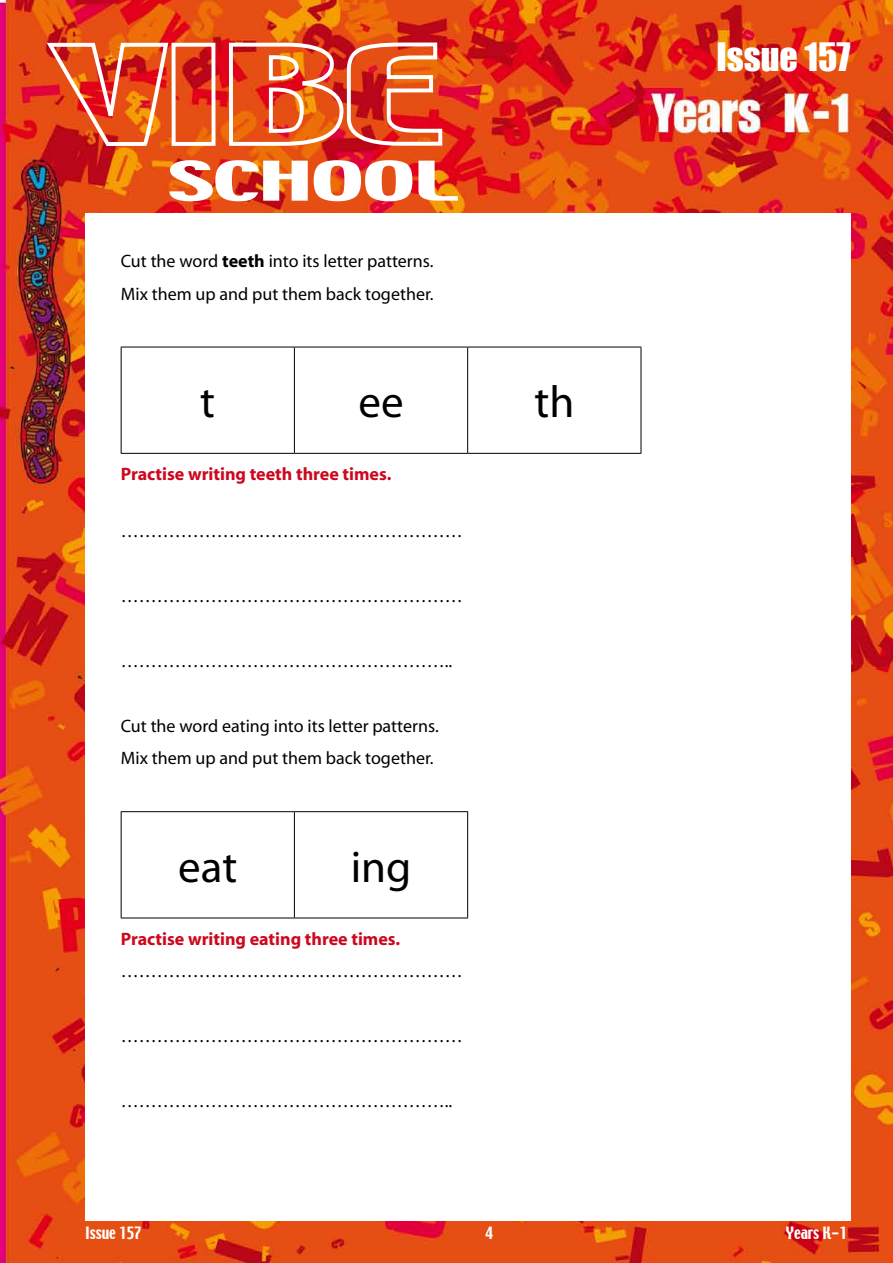
<style>
.page{position:relative;width:893px;height:1263px;background:#fff}
.page>*{position:absolute;margin:0;border:0;box-sizing:border-box;transform-origin:0 0}
.t1{font:45px "Myriad Pro";color:#000}
.t2{font:36px "Impact";color:#fff}
.t3{font:18px/32.5px "Myriad";color:#000}
.t4{font:700 18px "Myriad";color:#cd071e}
.t5{font:15px "Techno";color:#fff}
.s1{font-weight:700}
</style>
<div class="page">
<img style="left:0;top:0;width:893px;height:1263px">
<div style="left:85px;top:213px;width:765px;height:1007px;background:#fff"></div>
<img style="left:47px;top:43px;width:397px;height:105px">
<img style="left:169px;top:160px;width:139px;height:41px">
<svg style="left:314px;top:160px;width:98px;height:41px"></svg>
<svg style="left:418px;top:161px;width:40px;height:40px"></svg>
<hr style="left:121px;top:347px;width:173px;height:1px;background:#000">
<hr style="left:121px;top:347px;width:1px;height:106px;background:#000">
<hr style="left:294px;top:347px;width:174px;height:1px;background:#000">
<hr style="left:294px;top:347px;width:1px;height:106px;background:#000">
<hr style="left:468px;top:347px;width:173px;height:1px;background:#000">
<hr style="left:467px;top:347px;width:1px;height:106px;background:#000">
<hr style="left:641px;top:347px;width:1px;height:106px;background:#000">
<hr style="left:121px;top:453px;width:173px;height:1px;background:#000">
<hr style="left:294px;top:453px;width:174px;height:1px;background:#000">
<hr style="left:468px;top:453px;width:173px;height:1px;background:#000">
<hr style="left:121px;top:811px;width:173px;height:1px;background:#000">
<hr style="left:121px;top:812px;width:1px;height:106px;background:#000">
<hr style="left:294px;top:811px;width:174px;height:1px;background:#000">
<hr style="left:294px;top:812px;width:1px;height:106px;background:#000">
<hr style="left:467px;top:812px;width:1px;height:106px;background:#000">
<hr style="left:121px;top:918px;width:173px;height:1px;background:#000">
<hr style="left:294px;top:918px;width:174px;height:1px;background:#000">
<p class="t3" style="left:121px;top:246px;width:314px">Cut the word <span class="s1">teeth</span> into its letter patterns.<br>Mix them up and put them back together.</p>
<h1 class="t1" style="left:200px;top:374px;width:16px">t</h1>
<h1 class="t1" style="left:358px;top:374px;width:47px">ee</h1>
<h1 class="t1" style="left:534px;top:374px;width:41px">th</h1>
<p class="t4" style="left:121px;top:465px;width:272px">Practise writing teeth three times.</p>
<p class="t3" style="left:121px;top:515px;width:343px">…………………………………………………</p>
<p class="t3" style="left:121px;top:580px;width:343px">…………………………………………………</p>
<p class="t3" style="left:121px;top:645px;width:333px">………………………………………………..</p>
<p class="t3" style="left:121px;top:710px;width:319px">Cut the word eating into its letter patterns.<br>Mix them up and put them back together.</p>
<h1 class="t1" style="left:178px;top:839px;width:60px">eat</h1>
<h1 class="t1" style="left:351px;top:839px;width:62px">ing</h1>
<p class="t4" style="left:104px;top:929px;width:298px">Practise writing eating three times.</p>
<p class="t3" style="left:121px;top:956px;width:343px">…………………………………………………</p>
<p class="t3" style="left:121px;top:1021px;width:343px">…………………………………………………</p>
<p class="t3" style="left:121px;top:1086px;width:333px">………………………………………………..</p>
<h2 class="t2" style="left:717px;top:29px;width:135px">Issue 157</h2>
<p class="t5" style="left:85px;top:1223px;width:58px">Issue 157</p>
<p class="t5" style="left:486px;top:1223px;width:9px">4</p>
<p class="t5" style="left:786px;top:1223px;width:63px">Years K-1</p>
</div>
